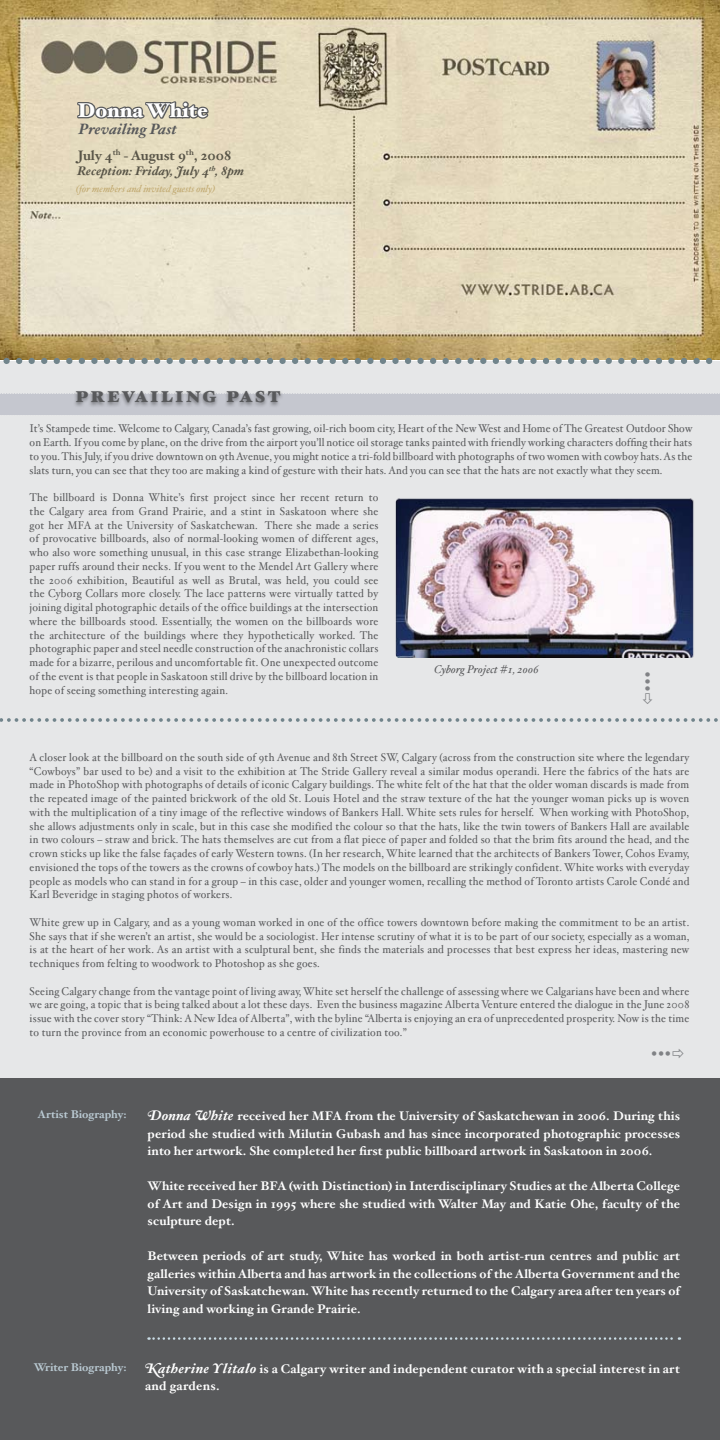
<style>
.page{position:relative;width:720px;height:1440px;background:#fff}
.page>*{position:absolute;margin:0;border:0;box-sizing:border-box;transform-origin:0 0}
.t1{font:22.5px "Hoefler Text Black Small Caps";letter-spacing:.095em;color:#58595b}
.t2{font:900 20px "Hoefler Text";color:#fff}
.t3{font:italic 700 15px "Hoefler Text";color:#58595b}
.t4{font:15px "Wingdings";color:#808285}
.t5{font:700 13.75px "Hoefler Text";color:#585447}
.t6{font:700 12.5px/17.5px "Hoefler Text";letter-spacing:.01em;color:#fff;text-align:justify}
.t7{font:italic 700 12.5px "Hoefler Text";color:#585447}
.t8{font:11.25px/13.8px "Hoefler Text";letter-spacing:.02em;color:#58595b;text-align:justify;scale:.93 1}
.t9{font:700 11.25px "Hoefler Text";color:#bacad3}
.t10{font:italic 11.25px "Hoefler Text";color:#58595b}
.t11{font:italic 10px "Hoefler Text";color:#c2aa71}
.s1{font-family:"Hoefler Text Bold Italic Swash";font-weight:400;font-size:13.75px}
</style>
<div class="page">
<div style="left:0;top:361px;width:720px;height:718px;background:#e6e7e8"></div>
<div style="left:0;top:1079px;width:720px;height:361px;background:#58595b"></div>
<img style="left:0;top:0;width:720px;height:360px">
<svg style="left:7px;top:358px;width:713px;height:6px"></svg>
<svg style="left:76px;top:0;width:134px;height:290px;background:#d7ceb3"></svg>
<svg style="left:149px;top:1337px;width:531px;height:3px"></svg>
<svg style="left:0;top:718px;width:718px;height:4px"></svg>
<img style="left:395px;top:498px;width:299px;height:160px">
<div style="left:0;top:394px;width:720px;height:21px;background:#c5c7cf"></div>
<svg style="left:1px;top:393px;width:719px;height:1px"></svg>
<div style="left:72px;top:389px;width:425px;height:51px;background:#000;opacity:.4"></div>
<h2 class="t2" style="left:78px;top:98px;width:132px">Donna White</h2>
<h3 class="t3" style="left:79px;top:120px;width:100px">Prevailing Past</h3>
<p class="t5" style="left:78px;top:147px;width:155px">July 4<sup>th</sup> - August 9<sup>th</sup>, 2008</p>
<p class="t7" style="left:78px;top:163px;width:168px">Reception: Friday, July 4<sup>th</sup>, 8pm</p>
<p class="t11" style="left:76px;top:182px;width:141px">(for members and invited guests only)</p>
<h1 class="t1" style="left:75px;top:380px;width:207px">prevailing past</h1>
<p class="t8" style="left:30px;top:422px;width:714px">It’s Stampede time. Welcome to Calgary, Canada’s fast growing, oil-rich boom city, Heart of the New West and Home of The Greatest Outdoor Show on Earth. If you come by plane, on the drive from the airport you’ll notice oil storage tanks painted with friendly working characters doffing their hats to you. This July, if you drive downtown on 9th Avenue, you might notice a tri-fold billboard with photographs of two women with cowboy hats. As the slats turn, you can see that they too are making a kind of gesture with their hats. And you can see that the hats are not exactly what they seem.</p>
<p class="t8" style="left:30px;top:491px;width:377px">The billboard is Donna White’s first project since her recent return to the Calgary area from Grand Prairie, and a stint in Saskatoon where she got her MFA at the University of Saskatchewan. There she made a series of provocative billboards, also of normal-looking women of different ages, who also wore something unusual, in this case strange Elizabethan-looking paper ruffs around their necks. If you went to the Mendel Art Gallery where the 2006 exhibition, Beautiful as well as Brutal, was held, you could see the Cyborg Collars more closely. The lace patterns were virtually tatted by joining digital photographic details of the office buildings at the intersection where the billboards stood. Essentially, the women on the billboards wore the architecture of the buildings where they hypothetically worked. The photographic paper and steel needle construction of the anachronistic collars made for a bizarre, perilous and uncomfortable fit. One unexpected outcome of the event is that people in Saskatoon still drive by the billboard location in hope of seeing something interesting again.</p>
<p class="t10" style="left:434px;top:663px;width:106px">Cyborg Project #1, 2006</p>
<h3 class="t4" style="left:656px;top:671px;width:22px;rotate:90deg">•••</h3>
<p class="t8" style="left:30px;top:751px;width:711px">A closer look at the billboard on the south side of 9th Avenue and 8th Street SW, Calgary (across from the construction site where the legendary “Cowboys” bar used to be) and a visit to the exhibition at The Stride Gallery reveal a similar modus operandi. Here the fabrics of the hats are made in PhotoShop with photographs of details of iconic Calgary buildings. The white felt of the hat that the older woman discards is made from the repeated image of the painted brickwork of the old St. Louis Hotel and the straw texture of the hat the younger woman picks up is woven with the multiplication of a tiny image of the reflective windows of Bankers Hall. White sets rules for herself. When working with PhotoShop, she allows adjustments only in scale, but in this case she modified the colour so that the hats, like the twin towers of Bankers Hall are available in two colours – straw and brick. The hats themselves are cut from a flat piece of paper and folded so that the brim fits around the head, and the crown sticks up like the false façades of early Western towns. (In her research, White learned that the architects of Bankers Tower, Cohos Evamy, envisioned the tops of the towers as the crowns of cowboy hats.) The models on the billboard are strikingly confident. White works with everyday people as models who can stand in for a group – in this case, older and younger women, recalling the method of Toronto artists Carole Condé and Karl Beveridge in staging photos of workers.</p>
<p class="t8" style="left:30px;top:916px;width:711px">White grew up in Calgary, and as a young woman worked in one of the office towers downtown before making the commitment to be an artist.<br>She says that if she weren’t an artist, she would be a sociologist. Her intense scrutiny of what it is to be part of our society, especially as a woman, is at the heart of her work. As an artist with a sculptural bent, she finds the materials and processes that best express her ideas, mastering new techniques from felting to woodwork to Photoshop as she goes.</p>
<p class="t8" style="left:30px;top:984px;width:711px">Seeing Calgary change from the vantage point of living away, White set herself the challenge of assessing where we Calgarians have been and where we are going, a topic that is being talked about a lot these days. Even the business magazine Alberta Venture entered the dialogue in the June 2008 issue with the cover story “Think: A New Idea of Alberta”, with the byline “Alberta is enjoying an era of unprecedented prosperity. Now is the time to turn the province from an economic powerhouse to a centre of civilization too.”</p>
<h3 class="t4" style="left:651px;top:1045px;width:22px">•••</h3>
<p class="t9" style="left:37px;top:1108px;width:91px">Artist Biography:</p>
<p class="t9" style="left:34px;top:1360px;width:95px">Writer Biography:</p>
<p class="t6" style="left:148px;top:1107px;width:534px"><span class="s1">Donna White</span> received her MFA from the University of Saskatchewan in 2006. During this period she studied with Milutin Gubash and has since incorporated photographic processes into her artwork. She completed her first public billboard artwork in Saskatoon in 2006.</p>
<p class="t6" style="left:148px;top:1177px;width:534px">White received her BFA (with Distinction) in Interdisciplinary Studies at the Alberta College of Art and Design in 1995 where she studied with Walter May and Katie Ohe, faculty of the sculpture dept.</p>
<p class="t6" style="left:148px;top:1247px;width:534px">Between periods of art study, White has worked in both artist-run centres and public art galleries within Alberta and has artwork in the collections of the Alberta Government and the University of Saskatchewan. White has recently returned to the Calgary area after ten years of living and working in Grande Prairie.</p>
<p class="t6" style="left:145px;top:1360px;width:536px"><span class="s1">Katherine Ylitalo</span> is a Calgary writer and independent curator with a special interest in art and gardens.</p>
</div>
